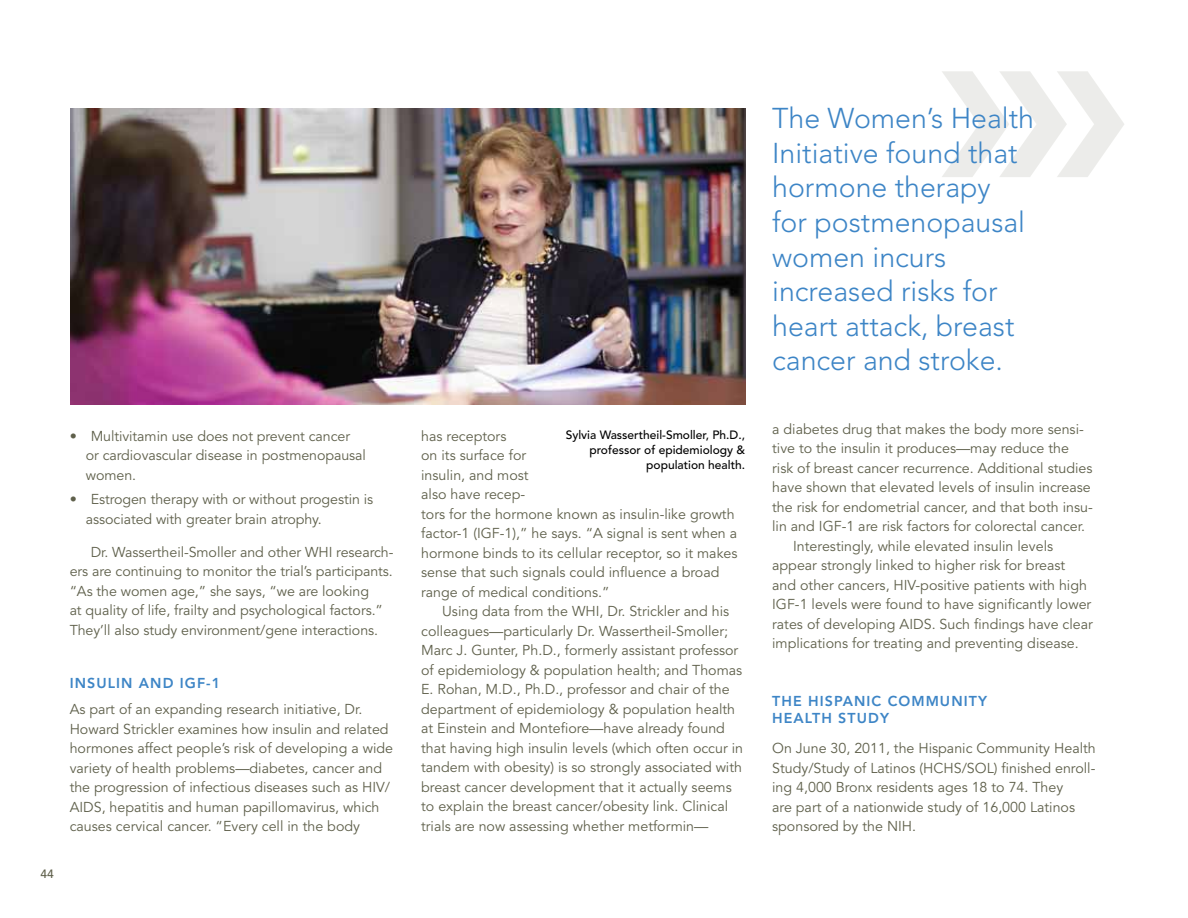
<style>
.page{position:relative;width:1188px;height:918px;background:#fff}
.page>*{position:absolute;margin:0;border:0;box-sizing:border-box;transform-origin:0 0}
.t1{font:300 28.5px/34.5px "Avenir";color:#3d85c6}
.t2{font:14.25px/19.5px "Avenir";color:#5f604b}
.t3{font:800 14.25px/17.1px "Avenir";letter-spacing:.075em;color:#3d85c6}
.t4{font:500 12px/15px "Avenir";color:#000;text-align:right}
.t5{font:500 12px "Avenir";color:#5f604b}
</style>
<div class="page">
<img style="left:70px;top:108px;width:675px;height:297px">
<svg style="left:942px;top:71px;width:182px;height:106px"></svg>
<p class="t5" style="left:40px;top:867px;width:15px">44</p>
<p class="t2" style="left:86px;top:426px;width:282px;text-indent:-16px">• Multivitamin use does not prevent cancer or cardiovascular disease in postmenopausal women.</p>
<p class="t2" style="left:86px;top:490px;width:289px;text-indent:-16px">• Estrogen therapy with or without progestin is associated with greater brain atrophy.</p>
<p class="t2" style="left:70px;top:543px;width:325px;text-indent:21px">Dr. Wassertheil-Smoller and other WHI research&shy;ers are continuing to monitor the trial’s participants. “As the women age,” she says, “we are looking<br>at quality of life, frailty and psychological factors.” They’ll also study environment/gene interactions.</p>
<p class="t3" style="left:70px;top:674px;width:120px">INSULIN AND IGF</p>
<p class="t3" style="left:206px;top:674px;width:15px">-1</p>
<p class="t2" style="left:70px;top:700px;width:325px">As part of an expanding research initiative, Dr.<br>Howard Strickler examines how insulin and related hormones affect people’s risk of developing a wide variety of health problems—diabetes, cancer and the progression of infectious diseases such as HIV/ AIDS, hepatitis and human papillomavirus, which causes cervical cancer. “Every cell in the body</p>
<p class="t2" style="left:421px;top:426px;width:318px">has receptors<br>on its surface for<br>insulin, and most<br>also have recep-<br>tors for the hormone known as insulin-like growth factor-1 (IGF-1),” he says. “A signal is sent when a hormone binds to its cellular receptor, so it makes sense that such signals could influence a broad range of medical conditions.”</p>
<p class="t2" style="left:421px;top:602px;width:323px;text-indent:21px">Using data from the WHI, Dr. Strickler and his colleagues—particularly Dr. Wassertheil-Smoller; Marc J. Gunter, Ph.D., formerly assistant professor of epidemiology &amp; population health; and Thomas E. Rohan, M.D., Ph.D., professor and chair of the department of epidemiology &amp; population health at Einstein and Montefiore—have already found that having high insulin levels (which often occur in tandem with obesity) is so strongly associated with breast cancer development that it actually seems to explain the breast cancer/obesity link. Clinical trials are now assessing whether metformin—</p>
<p class="t4" style="left:566px;top:428px;width:181px">Sylvia Wassertheil-Smoller, Ph.D., professor of epidemiology &amp; population health.</p>
<h1 class="t1" style="left:772px;top:101px;width:263px">The Women’s Health<br>Initiative found that hormone therapy<br>for postmenopausal women incurs increased risks for heart attack, breast cancer and stroke.</h1>
<p class="t2" style="left:772px;top:420px;width:313px">a diabetes drug that makes the body more sensi-</p>
<p class="t2" style="left:772px;top:439px;width:298px">tive to the insulin it produces—may reduce the</p>
<p class="t2" style="left:772px;top:459px;width:322px">risk of breast cancer recurrence. Additional studies</p>
<p class="t2" style="left:772px;top:478px;width:320px">have shown that elevated levels of insulin increase</p>
<p class="t2" style="left:772px;top:498px;width:322px">the risk for endometrial cancer, and that both insu-</p>
<p class="t2" style="left:772px;top:517px;width:315px">lin and IGF-1 are risk factors for colorectal cancer.</p>
<p class="t2" style="left:793px;top:537px;width:261px">Interestingly, while elevated insulin levels</p>
<p class="t2" style="left:772px;top:556px;width:295px">appear strongly linked to higher risk for breast</p>
<p class="t2" style="left:772px;top:576px;width:316px">and other cancers, HIV-positive patients with high</p>
<p class="t2" style="left:772px;top:595px;width:321px">IGF-1 levels were found to have significantly lower</p>
<p class="t2" style="left:772px;top:615px;width:322px">rates of developing AIDS. Such findings have clear</p>
<p class="t2" style="left:772px;top:634px;width:308px">implications for treating and preventing disease.</p>
<p class="t3" style="left:772px;top:692px;width:216px">THE HISPANIC COMMUNITY<br>HEALTH STUDY</p>
<p class="t2" style="left:772px;top:739px;width:325px">On June 30, 2011, the Hispanic Community Health Study/Study of Latinos (HCHS/SOL) finished enroll&shy;ing 4,000 Bronx residents ages 18 to 74. They<br>are part of a nationwide study of 16,000 Latinos sponsored by the NIH.</p>
</div>
